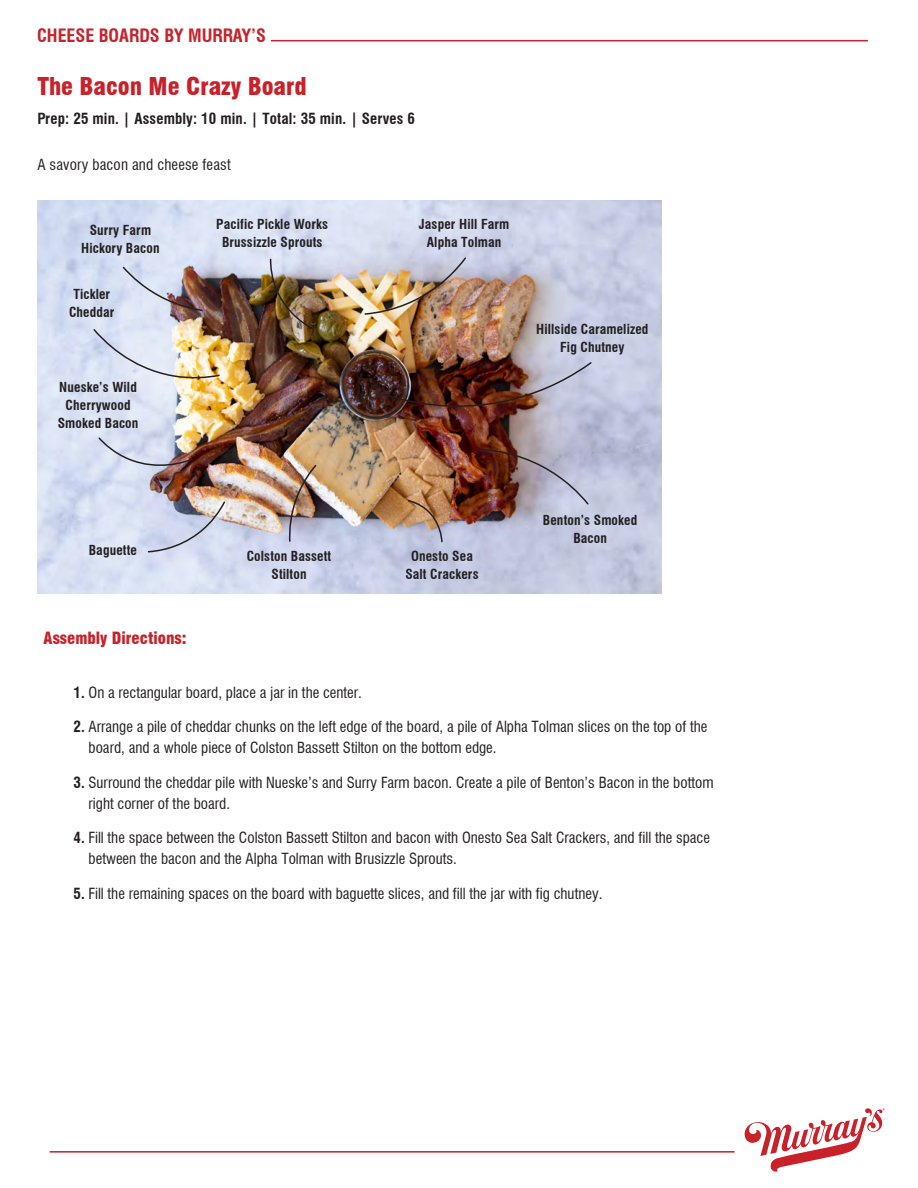
<style>
.page{position:relative;width:918px;height:1188px;background:#fff}
.page>*{position:absolute;margin:0;border:0;box-sizing:border-box;transform-origin:0 0}
.t1{font:900 condensed 24px "Swiss 721 BT";color:#c82129}
.t2{font:700 condensed 18px "Swiss 721 BT";color:#c82129}
.t3{font:900 condensed 16.5px "Swiss 721 BT";color:#c82129}
.t4{font:condensed 15px/21px "Swiss 721 BT";color:#231f20}
.t5{font:700 condensed 15px "Swiss 721 BT";letter-spacing:.01em;color:#231f20}
.t6{font:700 condensed 13.5px/18px "Swiss 721 BT";letter-spacing:.01em;color:#231f20;text-align:center}
.s1{font-weight:700}
</style>
<div class="page">
<img style="left:37px;top:201px;width:625px;height:393px">
<hr style="left:50px;top:1151px;width:685px;height:2px;background:#c82129">
<hr style="left:271px;top:40px;width:596px;height:1px;background:#c82129">
<svg style="left:744px;top:1108px;width:141px;height:64px"></svg>
<svg style="left:407px;top:499px;width:37px;height:44px;background:#b59988"></svg>
<img style="left:92px;top:328px;width:129px;height:53px">
<img style="left:364px;top:256px;width:103px;height:60px">
<svg style="left:147px;top:500px;width:79px;height:53px;background:#c4c9da"></svg>
<img style="left:269px;top:258px;width:46px;height:73px">
<img style="left:288px;top:463px;width:30px;height:80px">
<img style="left:382px;top:361px;width:211px;height:54px">
<img style="left:477px;top:448px;width:113px;height:58px">
<img style="left:97px;top:436px;width:97px;height:37px">
<img style="left:121px;top:265px;width:83px;height:47px">
<p class="t2" style="left:37px;top:25px;width:230px">CHEESE BOARDS BY MURRAY’S</p>
<h1 class="t1" style="left:37px;top:72px;width:271px">The Bacon Me Crazy Board</h1>
<p class="t5" style="left:37px;top:110px;width:379px">Prep: 25 min. | Assembly: 10 min. | Total: 35 min. | Serves 6</p>
<p class="t4" style="left:37px;top:154px;width:195px">A savory bacon and cheese feast</p>
<p class="t6" style="left:81px;top:221px;width:80px">Surry Farm<br>Hickory Bacon</p>
<p class="t6" style="left:69px;top:286px;width:47px">Tickler<br>Cheddar</p>
<p class="t6" style="left:58px;top:378px;width:82px">Nueske’s Wild<br>Cherrywood<br>Smoked Bacon</p>
<p class="t6" style="left:216px;top:215px;width:113px">Pacific Pickle Works<br>Brussizzle Sprouts</p>
<p class="t6" style="left:89px;top:542px;width:50px">Baguette</p>
<p class="t3" style="left:44px;top:628px;width:144px">Assembly Directions:</p>
<p class="t6" style="left:247px;top:548px;width:86px">Colston Bassett<br>Stilton</p>
<p class="t6" style="left:419px;top:215px;width:92px">Jasper Hill Farm<br>Alpha Tolman</p>
<p class="t6" style="left:536px;top:320px;width:114px">Hillside Caramelized<br>Fig Chutney</p>
<p class="t6" style="left:405px;top:548px;width:75px">Onesto Sea<br>Salt Crackers</p>
<p class="t6" style="left:543px;top:512px;width:96px">Benton’s Smoked<br>Bacon</p>
<p class="t4" style="left:74px;top:682px;width:290px"><span class="s1">1.</span> On a rectangular board, place a jar in the center.</p>
<p class="t4" style="left:89px;top:716px;width:620px;text-indent:-15px"><span class="s1">2.</span> Arrange a pile of cheddar chunks on the left edge of the board, a pile of Alpha Tolman slices on the top of the board, and a whole piece of Colston Bassett Stilton on the bottom edge.</p>
<p class="t4" style="left:89px;top:772px;width:626px;text-indent:-15px"><span class="s1">3.</span> Surround the cheddar pile with Nueske’s and Surry Farm bacon. Create a pile of Benton’s Bacon in the bottom right corner of the board.</p>
<p class="t4" style="left:89px;top:827px;width:623px;text-indent:-15px"><span class="s1">4.</span> Fill the space between the Colston Bassett Stilton and bacon with Onesto Sea Salt Crackers, and fill the space between the bacon and the Alpha Tolman with Brusizzle Sprouts.</p>
<p class="t4" style="left:74px;top:883px;width:530px"><span class="s1">5.</span> Fill the remaining spaces on the board with baguette slices, and fill the jar with fig chutney.</p>
</div>
